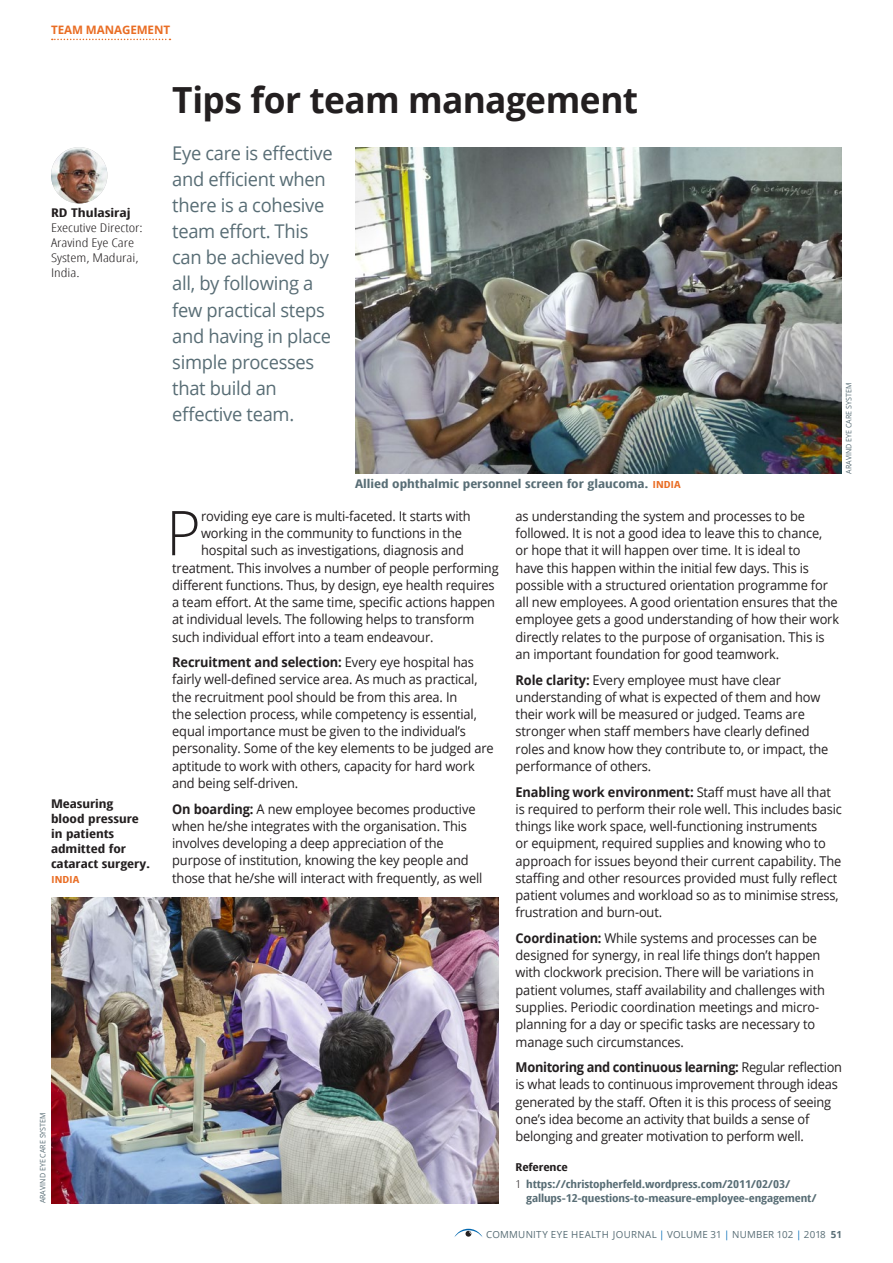
<style>
.page{position:relative;width:893px;height:1263px;background:#fff}
.page>*{position:absolute;margin:0;border:0;box-sizing:border-box;transform-origin:0 0}
.t1{font:300 61.8px "Open Sans";color:#231f20;scale:.95 1}
.t2{font:700 36px "Open Sans";letter-spacing:-.015em;color:#231f20}
.t3{font:18.9px/26.1px "Open Sans";letter-spacing:-.015em;color:#586d75}
.t4{font:13.5px/17.2px "Open Sans";letter-spacing:-.01em;color:#231f20;scale:.95 1}
.t5{font:700 12px/15px "Open Sans Condensed";color:#231f20;scale:1.26 1}
.t6{font:300 12px/15px "Open Sans Condensed";color:#231f20;scale:1.3 1}
.t7{font:700 12px "Open Sans Condensed";color:#586d75;scale:1.26 1}
.t8{font:700 12px "Open Sans Condensed";color:#231f20;scale:1.3 1}
.t9{font:700 11.7px "Open Sans";letter-spacing:-.005em;color:#e96d24}
.t10{font:700 10.8px/17.1px "Open Sans Condensed";letter-spacing:-.01em;color:#586d75;scale:1.2 1}
.t11{font:9.75px "Open Sans";letter-spacing:.025em;color:#586d75}
.t12{font:700 9.75px "Open Sans Condensed";color:#e96d24;scale:1.26 1}
.t13{font:7.5px "Open Sans";color:#586d75;scale:.95 1}
.s1{font-size:9.75px;color:#e96d24}
.s2{font-weight:700}
.s3{color:#231f20}
.s4{font-weight:300;color:#231f20}
.s5{color:#006cb7}
</style>
<div class="page">
<svg style="left:454px;top:1229px;width:29px;height:8px"></svg>
<svg style="left:52px;top:39px;width:118px;height:1px"></svg>
<img style="left:355px;top:147px;width:487px;height:327px">
<img style="left:51px;top:147px;width:56px;height:56px;border-radius:28px">
<img style="left:51px;top:898px;width:448px;height:305px">
<p class="t9" style="left:51px;top:22px;width:121px">TEAM MANAGEMENT</p>
<p class="t8" style="left:51px;top:205px;width:63px">RD Thulasiraj</p>
<p class="t6" style="left:51px;top:220px;width:72px">Executive Director:<br>Aravind Eye Care<br>System, Madurai,<br>India.</p>
<h2 class="t2" style="left:172px;top:74px;width:467px">Tips for team management</h2>
<h3 class="t3" style="left:172px;top:140px;width:162px">Eye care is effective and efficient when there is a cohesive team effort. This can be achieved by all, by following a few practical steps and having in place simple processes that build an effective team.</h3>
<p class="t7" style="left:355px;top:475px;width:260px">Allied ophthalmic personnel screen for glaucoma. <span class="s1">INDIA</span></p>
<p class="t13" style="left:843px;top:474px;width:97px;rotate:-90deg">ARAVIND EYE CARE SYSTEM</p>
<p class="t5" style="left:51px;top:796px;width:80px">Measuring<br>blood pressure in patients admitted for cataract surgery.</p>
<p class="t12" style="left:51px;top:872px;width:24px">INDIA</p>
<p class="t13" style="left:38px;top:1203px;width:97px;rotate:-90deg">ARAVIND EYE CARE SYSTEM</p>
<h1 class="t1" style="left:166px;top:490px;width:38px">P</h1>
<p class="t4" style="left:201px;top:507px;width:285px">roviding eye care is multi-faceted. It starts with</p>
<p class="t4" style="left:201px;top:524px;width:276px">working in the community to functions in the</p>
<p class="t4" style="left:201px;top:541px;width:278px">hospital such as investigations, diagnosis and</p>
<p class="t4" style="left:172px;top:559px;width:345px">treatment. This involves a number of people performing</p>
<p class="t4" style="left:172px;top:576px;width:341px">different functions. Thus, by design, eye health requires</p>
<p class="t4" style="left:172px;top:593px;width:341px">a team effort. At the same time, specific actions happen</p>
<p class="t4" style="left:172px;top:610px;width:320px">at individual levels. The following helps to transform</p>
<p class="t4" style="left:172px;top:628px;width:277px">such individual effort into a team endeavour.</p>
<p class="t4" style="left:172px;top:653px;width:340px"><span class="s2">Recruitment and selection:</span> Every eye hospital has fairly well-defined service area. As much as practical, the recruitment pool should be from this area. In<br>the selection process, while competency is essential, equal importance must be given to the individual’s personality. Some of the key elements to be judged are aptitude to work with others, capacity for hard work and being self-driven.</p>
<p class="t4" style="left:172px;top:800px;width:328px"><span class="s2">On boarding:</span> A new employee becomes productive when he/she integrates with the organisation. This involves developing a deep appreciation of the purpose of institution, knowing the key people and those that he/she will interact with frequently, as well</p>
<p class="t4" style="left:516px;top:507px;width:342px">as understanding the system and processes to be followed. It is not a good idea to leave this to chance,<br>or hope that it will happen over time. It is ideal to<br>have this happen within the initial few days. This is possible with a structured orientation programme for all new employees. A good orientation ensures that the employee gets a good understanding of how their work directly relates to the purpose of organisation. This is an important foundation for good teamwork.</p>
<p class="t4" style="left:516px;top:671px;width:331px"><span class="s2">Role clarity:</span> Every employee must have clear understanding of what is expected of them and how their work will be measured or judged. Teams are stronger when staff members have clearly defined roles and know how they contribute to, or impact, the performance of others.</p>
<p class="t4" style="left:516px;top:783px;width:345px"><span class="s2">Enabling work environment:</span> Staff must have all that is required to perform their role well. This includes basic things like work space, well-functioning instruments<br>or equipment, required supplies and knowing who to approach for issues beyond their current capability. The staffing and other resources provided must fully reflect patient volumes and workload so as to minimise stress, frustration and burn-out.</p>
<p class="t4" style="left:516px;top:929px;width:327px"><span class="s2">Coordination:</span> While systems and processes can be designed for synergy, in real life things don’t happen with clockwork precision. There will be variations in patient volumes, staff availability and challenges with supplies. Periodic coordination meetings and micro&shy;planning for a day or specific tasks are necessary to manage such circumstances.</p>
<p class="t4" style="left:516px;top:1058px;width:345px"><span class="s2">Monitoring and continuous learning:</span> Regular reflection is what leads to continuous improvement through ideas generated by the staff. Often it is this process of seeing one’s idea become an activity that builds a sense of belonging and greater motivation to perform well.</p>
<p class="t10" style="left:516px;top:1158px;width:230px"><span class="s3">Reference<br></span><span class="s4">1</span> https://christopherfeld.wordpress.com/2011/02/03/</p>
<p class="t10" style="left:526px;top:1189px;width:243px">gallups-12-questions-to-measure-employee-engagement/</p>
<p class="t11" style="left:486px;top:1228px;width:357px">COMMUNITY EYE HEALTH JOURNAL <span class="s5">|</span> VOLUME 31 <span class="s5">|</span> NUMBER 102 <span class="s5">|</span> 2018 <span class="s2">51</span></p>
</div>
